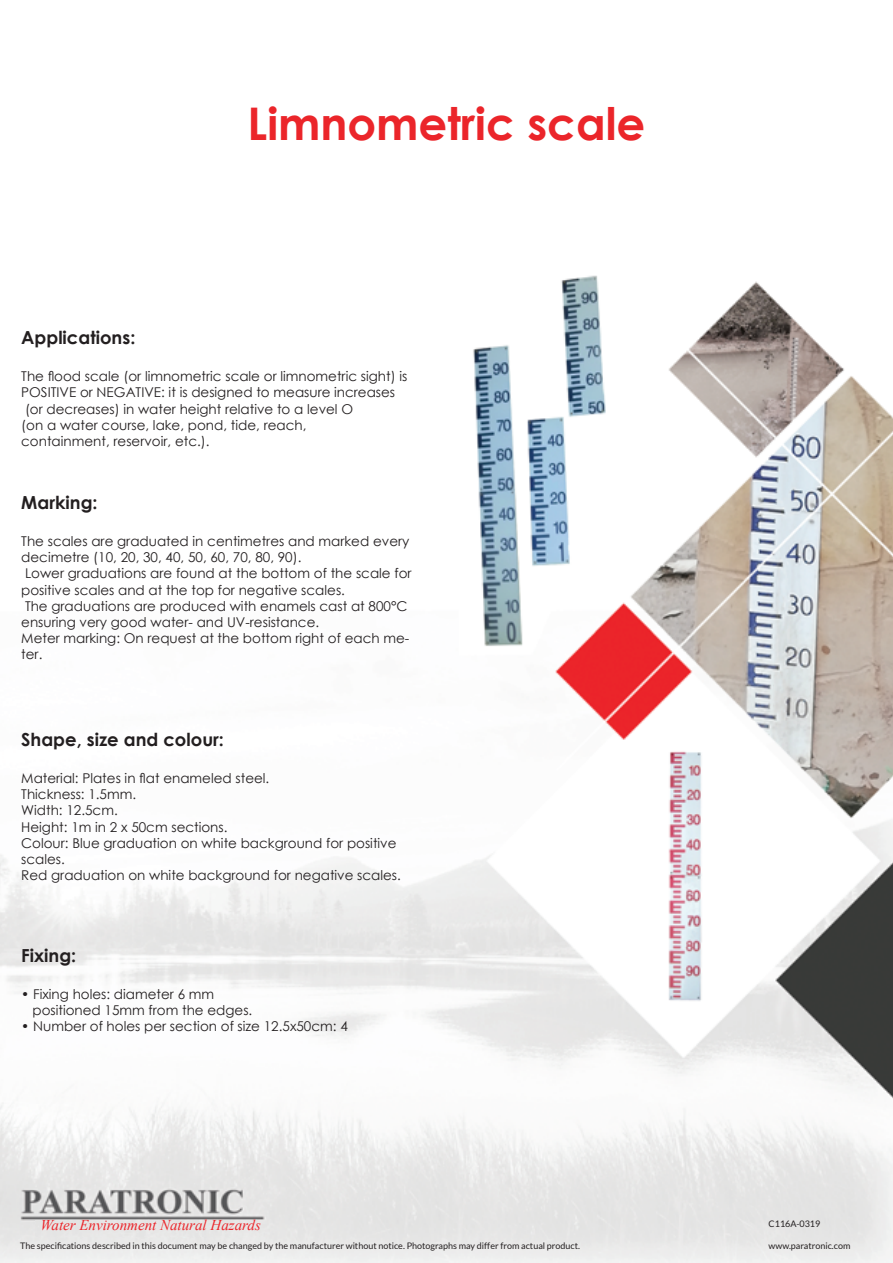
<style>
.page{position:relative;width:893px;height:1263px;background:#fff}
.page>*{position:absolute;margin:0;border:0;box-sizing:border-box;transform-origin:0 0}
.t1{font:700 45px "Century Gothic";color:#eb252a}
.t2{font:700 18px "Century Gothic";color:#231f20}
.t3{font:italic 15px "Times New Roman";color:#eb252a}
.t4{font:13.5px/16.2px "Century Gothic";color:#231f20}
.t5{font:9px "Lato";color:#231f20}
</style>
<div class="page">
<img style="left:0;top:275px;width:893px;height:988px">
<div style="left:35px;top:1220px;width:230px;height:17px;background:#e6e6e5"></div>
<h2 class="t2" style="left:21px;top:324px;width:116px">Applications:</h2>
<h1 class="t1" style="left:248px;top:90px;width:399px">Limnometric scale</h1>
<p class="t4" style="left:21px;top:368px;width:388px">The flood scale (or limnometric scale or limnometric sight) is POSITIVE or NEGATIVE: it is designed to measure increases (or decreases) in water height relative to a level O<br>(on a water course, lake, pond, tide, reach,<br>containment, reservoir, etc.).</p>
<h2 class="t2" style="left:21px;top:489px;width:78px">Marking:</h2>
<p class="t4" style="left:21px;top:533px;width:392px">The scales are graduated in centimetres and marked every decimetre (10, 20, 30, 40, 50, 60, 70, 80, 90).<br>Lower graduations are found at the bottom of the scale for positive scales and at the top for negative scales.<br>The graduations are produced with enamels cast at 800°C ensuring very good water- and UV-resistance.<br>Meter marking: On request at the bottom right of each me&shy;ter.</p>
<h2 class="t2" style="left:21px;top:726px;width:204px">Shape, size and colour:</h2>
<p class="t4" style="left:21px;top:770px;width:381px">Material: Plates in flat enameled steel.<br>Thickness: 1.5mm.<br>Width: 12.5cm.<br>Height: 1m in 2 x 50cm sections.<br>Colour: Blue graduation on white background for positive scales.<br>Red graduation on white background for negative scales.</p>
<h2 class="t2" style="left:21px;top:941px;width:57px">Fixing:</h2>
<p class="t4" style="left:32px;top:986px;width:221px;text-indent:-11px">• Fixing holes: diameter 6 mm positioned 15mm from the edges.</p>
<p class="t4" style="left:21px;top:1018px;width:328px">• Number of holes per section of size 12.5x50cm: 4</p>
<p class="t3" style="left:40px;top:1215px;width:222px">Water Environment Natural Hazards</p>
<p class="t5" style="left:20px;top:1241px;width:561px">The specifications described in this document may be changed by the manufacturer without notice. Photographs may differ from actual product.</p>
<p class="t5" style="left:769px;top:1219px;width:53px">C116A-0319</p>
<p class="t5" style="left:769px;top:1240px;width:83px">www.paratronic.com</p>
</div>
